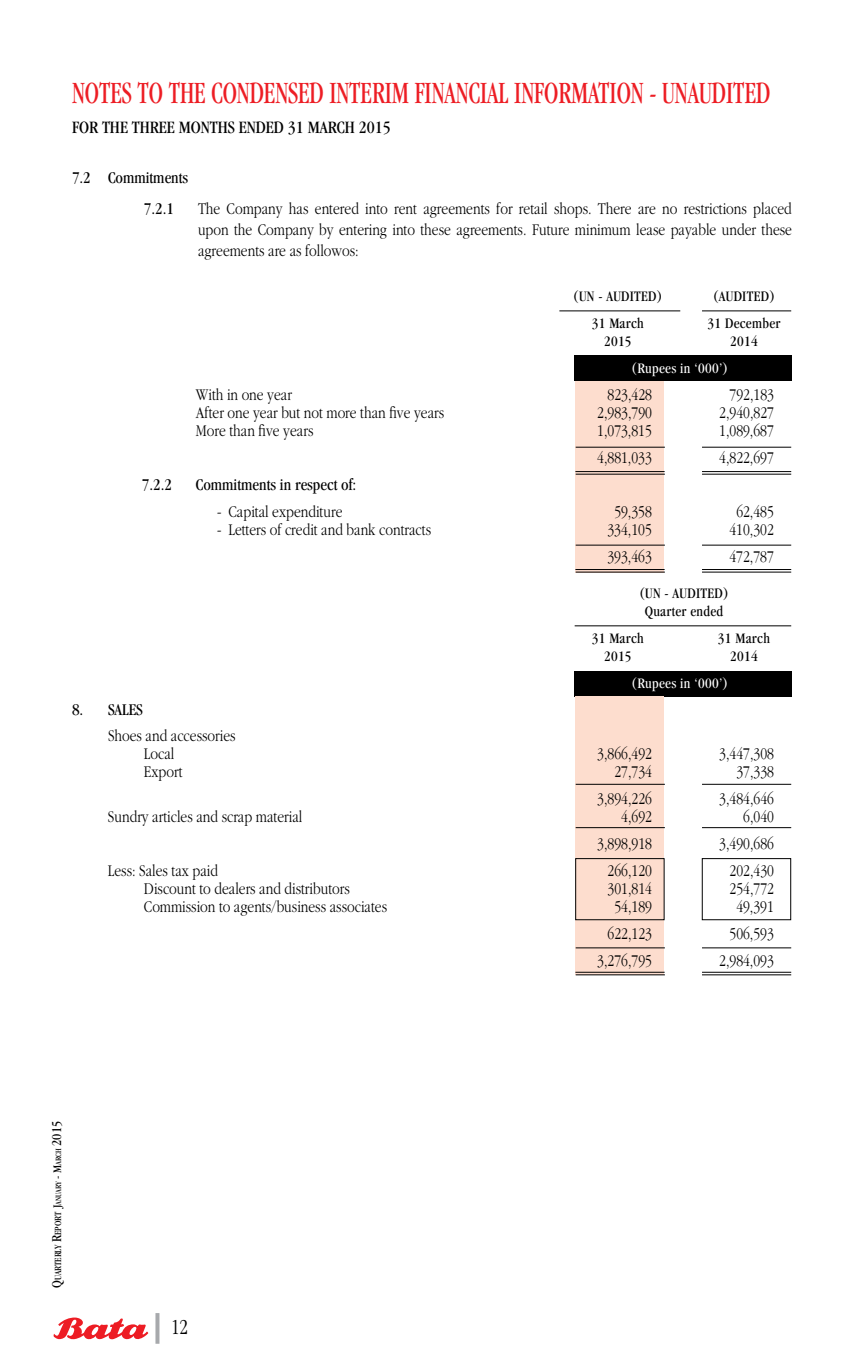
<style>
.page{position:relative;width:864px;height:1368px;background:#fff}
.page>*{position:absolute;margin:0;border:0;box-sizing:border-box;transform-origin:0 0}
.t1{font:condensed 32px "Garamond";color:#ed1d24;scale:.8 1}
.t2{font:300 condensed 22px "Garamond";color:#000}
.t3{font:condensed 18px "Garamond";color:#000}
.t4{font:300 17px/21.4px "Aplgaram";color:#000;text-align:justify}
.t5{font:condensed 17px/30.4px "Garamond";color:#000}
.t6{font:condensed 15px/18px "Garamond";letter-spacing:.02em;color:#000;text-align:center}
.t7{font:condensed 15px "Garamond";letter-spacing:.02em;color:#fff}
.t8{font:condensed 9.8px "Garamond";color:#000}
.s1{font-size:14px}
.s2{font-size:12px}
.s3{font-size:8.4px}
</style>
<div class="page">
<svg style="left:54px;top:1317px;width:94px;height:23px"></svg>
<svg style="left:155px;top:1313px;width:4px;height:31px"></svg>
<div style="left:575px;top:355px;width:217px;height:26px;background:#000"></div>
<div style="left:575px;top:381px;width:89px;height:192px;background:#fdddce"></div>
<div style="left:575px;top:671px;width:217px;height:25px;background:#000"></div>
<div style="left:575px;top:696px;width:89px;height:279px;background:#fdddce"></div>
<hr style="left:702px;top:545px;width:89px;height:1px;background:#000">
<hr style="left:576px;top:545px;width:89px;height:1px;background:#000">
<hr style="left:575px;top:569px;width:90px;height:1px;background:#000">
<hr style="left:702px;top:569px;width:89px;height:1px;background:#000">
<hr style="left:702px;top:572px;width:89px;height:1px;background:#000">
<hr style="left:576px;top:572px;width:89px;height:1px;background:#000">
<hr style="left:702px;top:784px;width:89px;height:1px;background:#000">
<hr style="left:576px;top:784px;width:89px;height:1px;background:#000">
<hr style="left:702px;top:827px;width:89px;height:1px;background:#000">
<hr style="left:576px;top:827px;width:89px;height:1px;background:#000">
<hr style="left:702px;top:948px;width:89px;height:1px;background:#000">
<hr style="left:576px;top:948px;width:89px;height:1px;background:#000">
<hr style="left:575px;top:972px;width:90px;height:1px;background:#000">
<hr style="left:702px;top:972px;width:89px;height:1px;background:#000">
<hr style="left:702px;top:974px;width:89px;height:1px;background:#000">
<hr style="left:576px;top:974px;width:89px;height:1px;background:#000">
<hr style="left:702px;top:447px;width:89px;height:1px;background:#000">
<hr style="left:576px;top:447px;width:89px;height:1px;background:#000">
<hr style="left:575px;top:471px;width:90px;height:1px;background:#000">
<hr style="left:702px;top:471px;width:89px;height:1px;background:#000">
<hr style="left:702px;top:474px;width:89px;height:1px;background:#000">
<hr style="left:576px;top:474px;width:89px;height:1px;background:#000">
<hr style="left:702px;top:311px;width:89px;height:1px;background:#000">
<hr style="left:559px;top:311px;width:121px;height:1px;background:#000">
<hr style="left:575px;top:626px;width:216px;height:1px;background:#000">
<div style="left:575px;top:858px;width:89px;height:62px;border:1px solid #000"></div>
<div style="left:702px;top:858px;width:89px;height:62px;border:1px solid #000"></div>
<h1 class="t1" style="left:72px;top:75px;width:874px">NOTES TO THE CONDENSED INTERIM FINANCIAL INFORMATION - UNAUDITED</h1>
<p class="t3" style="left:72px;top:117px;width:320px">FOR THE THREE MONTHS ENDED 31 MARCH 2015</p>
<p class="t5" style="left:144px;top:162px;width:46px;text-indent:-72px">7.2 Commitments<br>7.2.1</p>
<p class="t4" style="left:198px;top:198px;width:596px">The Company has entered into rent agreements for retail shops. There are no restrictions placed upon the Company by entering into these agreements. Future minimum lease payable under these agreements are as followos:</p>
<p class="t6" style="left:573px;top:287px;width:91px">(UN - AUDITED)</p>
<p class="t6" style="left:713px;top:287px;width:64px">(AUDITED)</p>
<p class="t6" style="left:592px;top:314px;width:54px">31 March</p>
<p class="t6" style="left:708px;top:314px;width:74px">31 December</p>
<p class="t6" style="left:604px;top:332px;width:29px">2015</p>
<p class="t6" style="left:730px;top:332px;width:29px">2014</p>
<p class="t7" style="left:631px;top:360px;width:99px">(Rupees in ‘000’)</p>
<p class="t4" style="left:196px;top:384px;width:98px">With in one year</p>
<p class="t4" style="left:608px;top:384px;width:46px">823,428</p>
<p class="t4" style="left:730px;top:384px;width:46px">792,183</p>
<p class="t4" style="left:196px;top:402px;width:250px">After one year but not more than five years</p>
<p class="t4" style="left:597px;top:402px;width:56px">2,983,790</p>
<p class="t4" style="left:719px;top:402px;width:56px">2,940,827</p>
<p class="t4" style="left:196px;top:420px;width:119px">More than five years</p>
<p class="t4" style="left:597px;top:420px;width:56px">1,073,815</p>
<p class="t4" style="left:719px;top:420px;width:56px">1,089,687</p>
<p class="t4" style="left:597px;top:447px;width:56px">4,881,033</p>
<p class="t4" style="left:719px;top:447px;width:56px">4,822,697</p>
<p class="t5" style="left:142px;top:470px;width:32px">7.2.2</p>
<p class="t5" style="left:196px;top:470px;width:162px">Commitments in respect of:</p>
<p class="t4" style="left:217px;top:501px;width:127px">- Capital expenditure</p>
<p class="t4" style="left:614px;top:501px;width:39px">59,358</p>
<p class="t4" style="left:736px;top:501px;width:39px">62,485</p>
<p class="t4" style="left:217px;top:519px;width:216px">- Letters of credit and bank contracts</p>
<p class="t4" style="left:608px;top:519px;width:46px">334,105</p>
<p class="t4" style="left:730px;top:519px;width:46px">410,302</p>
<p class="t4" style="left:607px;top:546px;width:46px">393,463</p>
<p class="t4" style="left:729px;top:546px;width:46px">472,787</p>
<p class="t6" style="left:639px;top:584px;width:91px">(UN - AUDITED)<br>Quarter ended</p>
<p class="t6" style="left:592px;top:629px;width:54px">31 March</p>
<p class="t6" style="left:718px;top:629px;width:54px">31 March</p>
<p class="t6" style="left:604px;top:647px;width:29px">2015</p>
<p class="t6" style="left:730px;top:647px;width:29px">2014</p>
<p class="t7" style="left:631px;top:675px;width:99px">(Rupees in ‘000’)</p>
<p class="t5" style="left:72px;top:695px;width:72px">8. SALES</p>
<p class="t4" style="left:144px;top:726px;width:93px;line-height:18px;text-indent:-36px">Shoes and accessories<br>Local</p>
<p class="t4" style="left:597px;top:743px;width:56px">3,866,492</p>
<p class="t4" style="left:719px;top:743px;width:56px">3,447,308</p>
<p class="t4" style="left:144px;top:761px;width:40px">Export</p>
<p class="t4" style="left:614px;top:761px;width:39px">27,734</p>
<p class="t4" style="left:736px;top:761px;width:39px">37,338</p>
<p class="t4" style="left:597px;top:788px;width:56px">3,894,226</p>
<p class="t4" style="left:719px;top:788px;width:56px">3,484,646</p>
<p class="t4" style="left:108px;top:806px;width:196px">Sundry articles and scrap material</p>
<p class="t4" style="left:621px;top:806px;width:32px">4,692</p>
<p class="t4" style="left:743px;top:806px;width:32px">6,040</p>
<p class="t4" style="left:597px;top:833px;width:56px">3,898,918</p>
<p class="t4" style="left:719px;top:833px;width:56px">3,490,686</p>
<p class="t4" style="left:108px;top:860px;width:112px">Less: Sales tax paid</p>
<p class="t4" style="left:608px;top:860px;width:46px">266,120</p>
<p class="t4" style="left:730px;top:860px;width:46px">202,430</p>
<p class="t4" style="left:144px;top:878px;width:207px">Discount to dealers and distributors</p>
<p class="t4" style="left:608px;top:878px;width:46px">301,814</p>
<p class="t4" style="left:730px;top:878px;width:46px">254,772</p>
<p class="t4" style="left:144px;top:896px;width:245px">Commission to agents/business associates</p>
<p class="t4" style="left:614px;top:896px;width:39px">54,189</p>
<p class="t4" style="left:736px;top:896px;width:39px">49,391</p>
<p class="t4" style="left:608px;top:923px;width:46px">622,123</p>
<p class="t4" style="left:730px;top:923px;width:46px">506,593</p>
<p class="t4" style="left:597px;top:950px;width:56px">3,276,795</p>
<p class="t4" style="left:719px;top:950px;width:56px">2,984,093</p>
<p class="t8" style="left:53px;top:1288px;width:169px;rotate:-90deg"><span class="s1">Q</span>uarterly <span class="s1">R</span>eport <span class="s2">J</span><span class="s3">anuary</span> <span class="s2">- M</span><span class="s3">arch</span> <span class="s1">2015</span></p>
<p class="t2" style="left:171px;top:1315px;width:19px">12</p>
</div>
